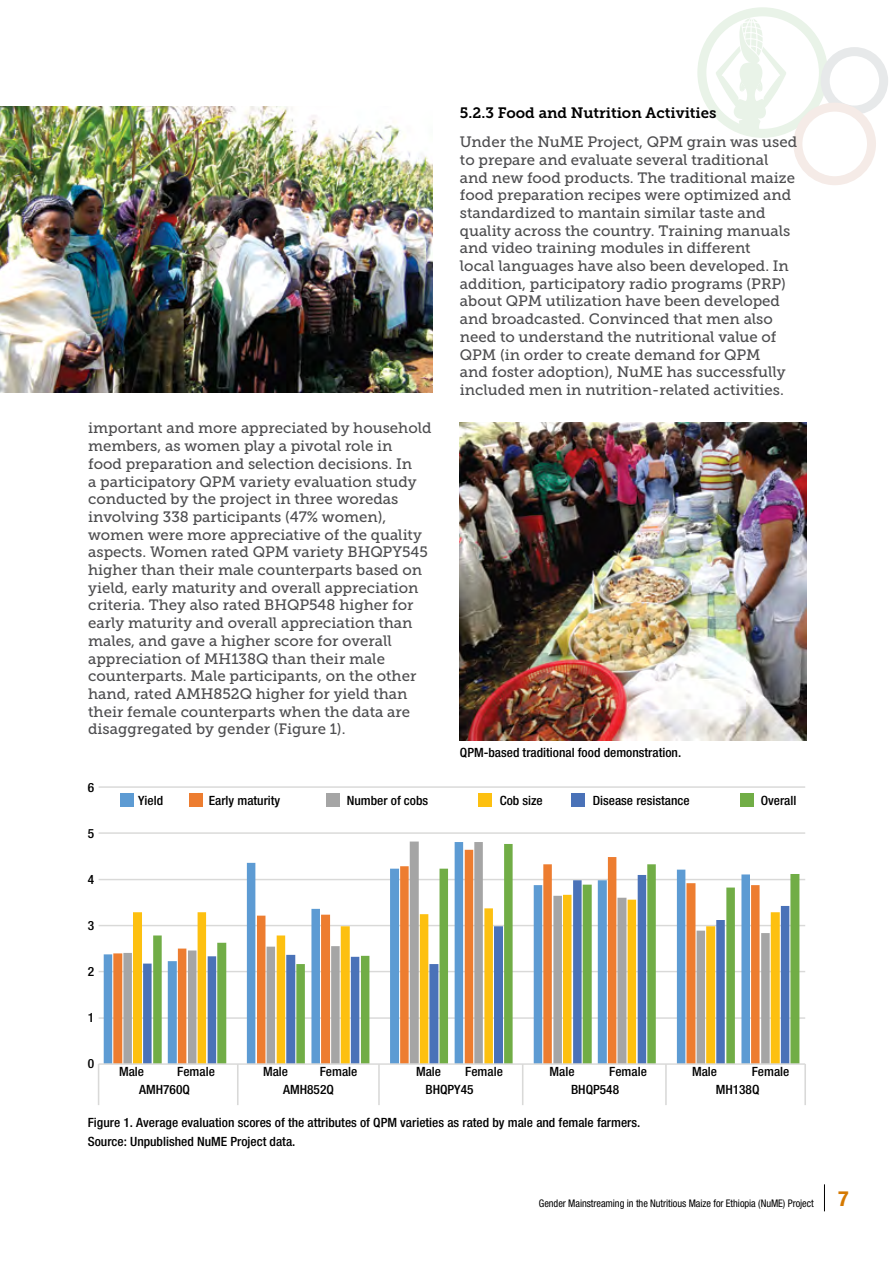
<style>
.page{position:relative;width:893px;height:1263px;background:#fff}
.page>*{position:absolute;margin:0;border:0;box-sizing:border-box;transform-origin:0 0}
.t1{font:15px/17.7px "Museo Slab 500";color:#4d4d4f}
.t2{font:15px "Museo Slab 700";color:#000}
.t3{font:500 condensed 12.75px/18.8px "Helvetica Neue LT Std";color:#000;scale:1.05 1}
.t4{font:condensed 10.5px "Helvetica Neue LT Std";letter-spacing:-.005em;color:#000}
.s1{font-weight:700;font-size:21px;color:#d57900}
</style>
<div class="page">
<svg style="left:716px;top:18px;width:71px;height:110px"></svg>
<div style="left:697px;top:7px;width:131px;height:131px;border:9px solid #e9f3e8;border-radius:50%"></div>
<div style="left:821px;top:47px;width:67px;height:68px;border:9px solid #e7e9ea;border-radius:50%"></div>
<div style="left:798px;top:107px;width:73px;height:74px;background:#fff;border-radius:50%"></div>
<div style="left:793px;top:103px;width:83px;height:82px;border:9px solid #f5ebe7;border-radius:50%"></div>
<svg style="left:824px;top:1184px;width:1px;height:27px"></svg>
<hr style="left:99px;top:1017px;width:706px;height:2px;background:#d9d9d8">
<hr style="left:99px;top:971px;width:706px;height:1px;background:#d9d9d8">
<hr style="left:99px;top:925px;width:706px;height:1px;background:#d9d9d8">
<hr style="left:99px;top:879px;width:706px;height:1px;background:#d9d9d8">
<hr style="left:99px;top:832px;width:706px;height:2px;background:#d9d9d8">
<hr style="left:99px;top:786px;width:706px;height:2px;background:#d9d9d8">
<svg style="left:123px;top:841px;width:360px;height:222px"></svg>
<svg style="left:153px;top:844px;width:646px;height:219px"></svg>
<hr style="left:99px;top:1063px;width:706px;height:2px;background:#d9d9d8">
<hr style="left:98px;top:1064px;width:1px;height:41px;background:#d9d9d8">
<hr style="left:237px;top:1064px;width:2px;height:41px;background:#d9d9d8">
<hr style="left:378px;top:1064px;width:2px;height:41px;background:#d9d9d8">
<hr style="left:522px;top:1064px;width:1px;height:41px;background:#d9d9d8">
<hr style="left:665px;top:1064px;width:2px;height:41px;background:#d9d9d8">
<hr style="left:804px;top:1064px;width:2px;height:41px;background:#d9d9d8">
<div style="left:120px;top:794px;width:13px;height:13px;background:#5d9bd3"></div>
<div style="left:189px;top:794px;width:14px;height:13px;background:#ed7d30"></div>
<div style="left:326px;top:794px;width:14px;height:13px;background:#a5a5a5"></div>
<div style="left:478px;top:794px;width:14px;height:13px;background:#fdc010"></div>
<div style="left:572px;top:794px;width:13px;height:13px;background:#4a72b8"></div>
<div style="left:741px;top:794px;width:13px;height:13px;background:#71ad46"></div>
<img style="left:0;top:106px;width:433px;height:286px">
<img style="left:460px;top:422px;width:347px;height:318px">
<p class="t1" style="left:88px;top:419px;width:345px">important and more appreciated by household members, as women play a pivotal role in<br>food preparation and selection decisions. In<br>a participatory QPM variety evaluation study conducted by the project in three woredas involving 338 participants (47% women), women were more appreciative of the quality aspects. Women rated QPM variety BHQPY545 higher than their male counterparts based on yield, early maturity and overall appreciation criteria. They also rated BHQP548 higher for early maturity and overall appreciation than males, and gave a higher score for overall appreciation of MH138Q than their male counterparts. Male participants, on the other hand, rated AMH852Q higher for yield than their female counterparts when the data are disaggregated by gender (Figure 1).</p>
<p class="t2" style="left:460px;top:104px;width:258px">5.2.3 Food and Nutrition Activities</p>
<p class="t1" style="left:460px;top:133px;width:339px">Under the NuME Project, QPM grain was used to prepare and evaluate several traditional and new food products. The traditional maize food preparation recipes were optimized and standardized to mantain similar taste and quality across the country. Training manuals and video training modules in different<br>local languages have also been developed. In addition, participatory radio programs (PRP) about QPM utilization have been developed and broadcasted. Convinced that men also need to understand the nutritional value of QPM (in order to create demand for QPM<br>and foster adoption), NuME has successfully included men in nutrition-related activities.</p>
<p class="t3" style="left:460px;top:743px;width:212px">QPM-based traditional food demonstration.</p>
<p class="t3" style="left:88px;top:778px;width:8px">6</p>
<p class="t3" style="left:88px;top:824px;width:8px">5</p>
<p class="t3" style="left:88px;top:870px;width:8px">4</p>
<p class="t3" style="left:88px;top:916px;width:8px">3</p>
<p class="t3" style="left:88px;top:962px;width:8px">2</p>
<p class="t3" style="left:88px;top:1008px;width:8px">1</p>
<p class="t3" style="left:88px;top:1054px;width:8px">0</p>
<p class="t3" style="left:138px;top:790px;width:25px">Yield</p>
<p class="t3" style="left:209px;top:790px;width:70px">Early maturity</p>
<p class="t3" style="left:347px;top:790px;width:79px">Number of cobs</p>
<p class="t3" style="left:500px;top:790px;width:43px">Cob size</p>
<p class="t3" style="left:593px;top:790px;width:94px">Disease resistance</p>
<p class="t3" style="left:761px;top:790px;width:36px">Overall</p>
<p class="t3" style="left:119px;top:1061px;width:25px">Male</p>
<p class="t3" style="left:177px;top:1061px;width:37px">Female</p>
<p class="t3" style="left:263px;top:1061px;width:25px">Male</p>
<p class="t3" style="left:320px;top:1061px;width:37px">Female</p>
<p class="t3" style="left:416px;top:1061px;width:25px">Male</p>
<p class="t3" style="left:465px;top:1061px;width:37px">Female</p>
<p class="t3" style="left:550px;top:1061px;width:25px">Male</p>
<p class="t3" style="left:609px;top:1061px;width:37px">Female</p>
<p class="t3" style="left:692px;top:1061px;width:25px">Male</p>
<p class="t3" style="left:752px;top:1061px;width:37px">Female</p>
<p class="t3" style="left:139px;top:1080px;width:50px">AMH760Q</p>
<p class="t3" style="left:283px;top:1080px;width:50px">AMH852Q</p>
<p class="t3" style="left:426px;top:1080px;width:47px">BHQPY45</p>
<p class="t3" style="left:571px;top:1080px;width:47px">BHQP548</p>
<p class="t3" style="left:716px;top:1080px;width:43px">MH138Q</p>
<p class="t3" style="left:88px;top:1113px;width:528px">Figure 1. Average evaluation scores of the attributes of QPM varieties as rated by male and female farmers.<br>Source: Unpublished NuME Project data.</p>
<p class="t4" style="left:539px;top:1197px;width:311px">Gender Mainstreaming in the Nutritious Maize for Ethiopia (NuME) Project <span class="s1">7</span></p>
</div>
